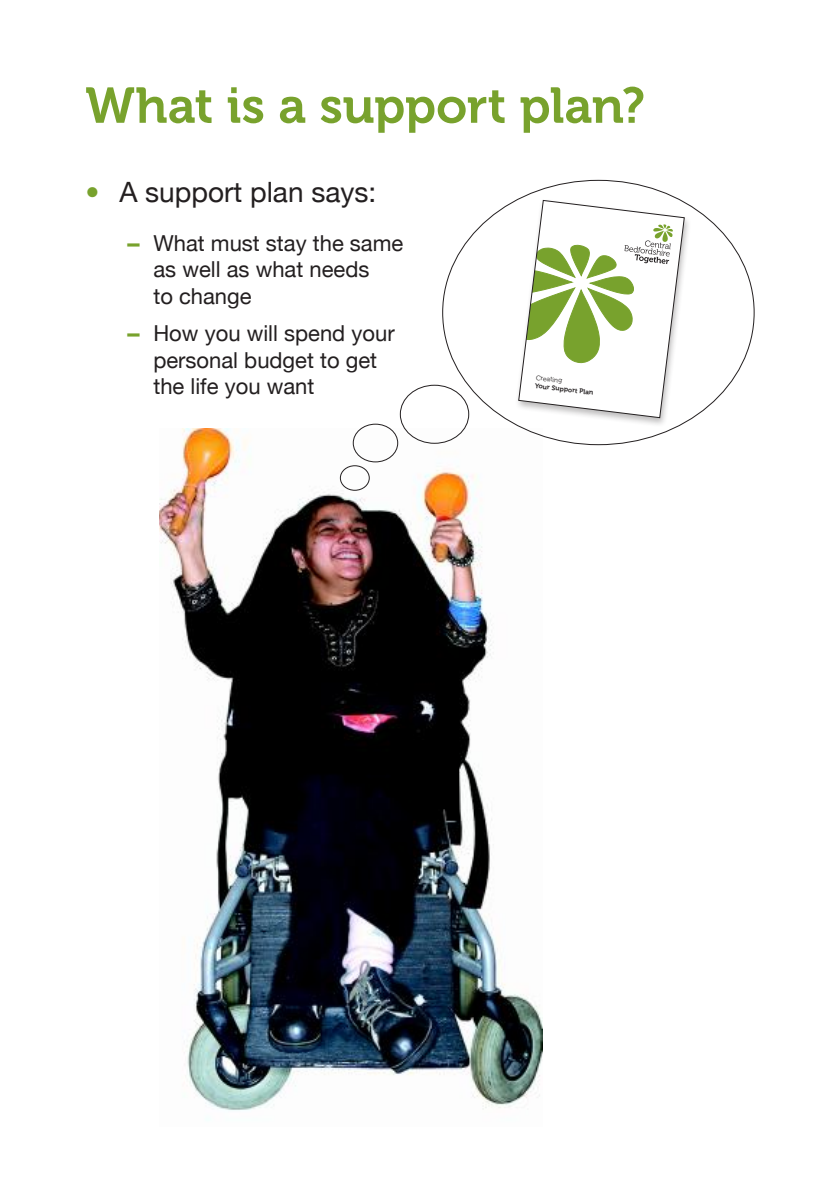
<style>
.page{position:relative;width:839px;height:1190px;background:#fff}
.page>*{position:absolute;margin:0;border:0;box-sizing:border-box;transform-origin:0 0}
.t1{font:50px "Museo 700";letter-spacing:-.005em;color:#78a22d}
.t2{font:28px "Helvetica Neue";color:#231f20}
.t3{font:22px/26.4px "Helvetica Neue";color:#231f20}
.t4{font:6.8px "Museo 700";color:#231f20}
.t5{font:6.8px "Museo 300";color:#231f20}
.s1{color:#78a22d}
.s2{font-family:"Arial";font-weight:700;color:#78a22d}
</style>
<div class="page">
<img style="left:159px;top:429px;width:383px;height:682px">
<div style="left:400px;top:385px;width:69px;height:59px;border:1px solid #231f20;border-radius:50%"></div>
<div style="left:353px;top:424px;width:45px;height:38px;border:1px solid #231f20;border-radius:50%"></div>
<div style="left:340px;top:465px;width:30px;height:26px;border:1px solid #231f20;border-radius:50%"></div>
<div style="left:513px;top:198px;width:177px;height:229px;background:#231f20;opacity:.3"></div>
<svg style="left:518px;top:200px;width:167px;height:218px"></svg>
<h1 class="t1" style="left:85px;top:78px;width:561px">What is a support plan?</h1>
<p class="t2" style="left:85px;top:175px;width:292px"><span class="s1">•</span> A support plan says:</p>
<p class="t3" style="left:153px;top:229px;width:251px;text-indent:-26px"><span class="s2">–</span> What must stay the same as well as what needs<br>to change</p>
<p class="t3" style="left:153px;top:320px;width:243px;text-indent:-26px"><span class="s2">–</span> How you will spend your personal budget to get the life you want</p>
<p class="t5" style="left:536px;top:374px;width:28px;rotate:7deg">Creating</p>
<p class="t4" style="left:535px;top:382px;width:60px;rotate:7deg">Your Support Plan</p>
</div>
